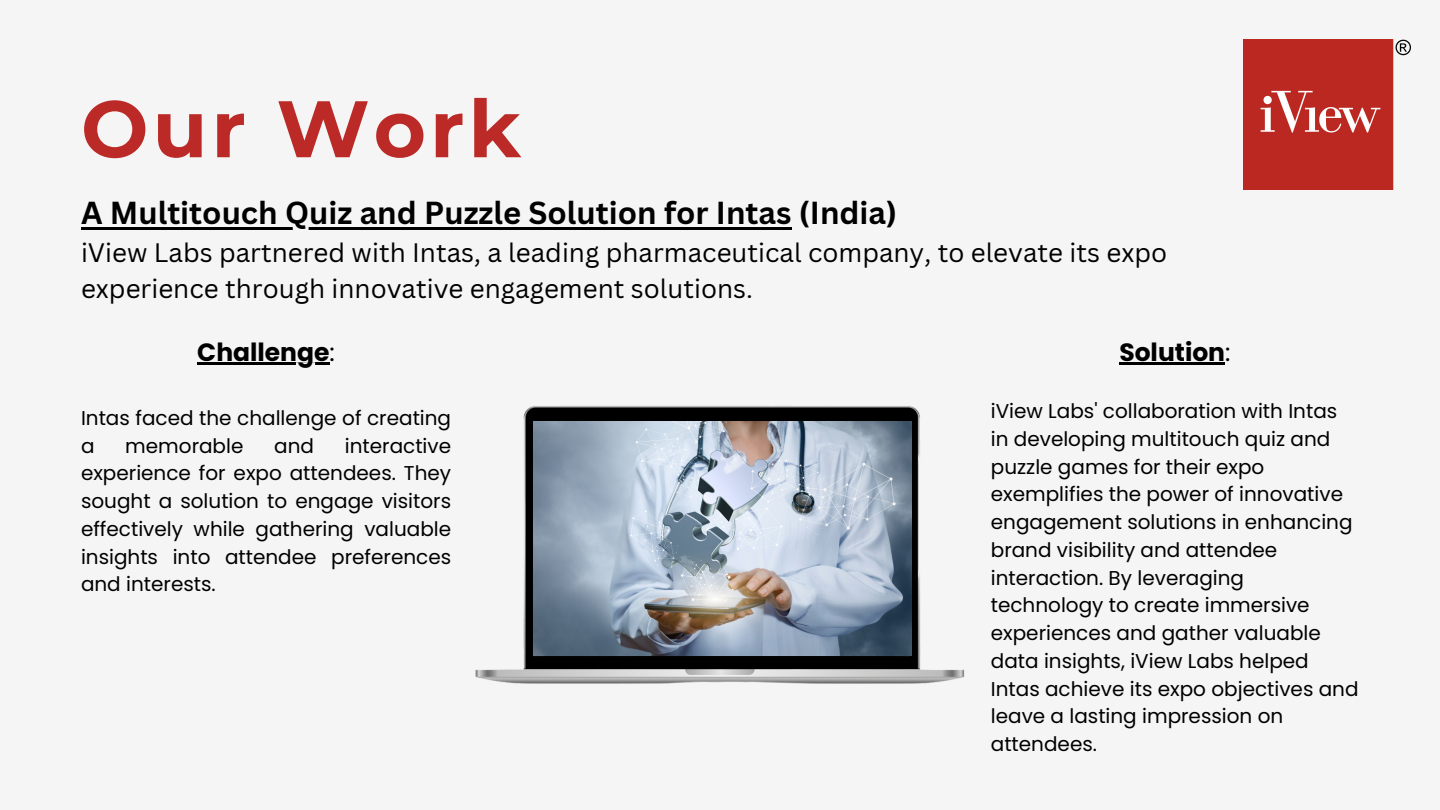
<style>
.page{position:relative;width:1440px;height:810px;background:#f5f5f5}
.page>*{position:absolute;margin:0;border:0;box-sizing:border-box;transform-origin:0 0}
.t1{font:700 80px "Montserrat";letter-spacing:.05em;color:#bb2a26}
.t2{font:700 31px "Canva Sans";color:#000}
.t3{font:26px/36px "Canva Sans";color:#000}
.t4{font:700 25px "Poppins";color:#000}
.t5{font:20px/27.8px "Poppins";color:#000}
.s1{font-weight:400}
</style>
<div class="page">
<img style="left:1243px;top:39px;width:167px;height:150px">
<img style="left:475px;top:405px;width:490px;height:278px">
<img style="left:534px;top:421px;width:377px;height:234px">
<hr style="left:81px;top:227px;width:711px;height:3px;background:#000">
<hr style="left:1119px;top:363px;width:106px;height:2px;background:#000">
<hr style="left:197px;top:363px;width:133px;height:2px;background:#000">
<h2 class="t1" style="left:81px;top:80px;width:442px">Our Work</h2>
<h2 class="t2" style="left:81px;top:191px;width:818px">A Multitouch Quiz and Puzzle Solution for Intas (India)</h2>
<h2 class="t3" style="left:81px;top:234px;width:1088px">iView Labs partnered with Intas, a leading pharmaceutical company, to elevate its expo experience through innovative engagement solutions.</h2>
<p class="t4" style="left:1119px;top:335px;width:113px">Solution<span class="s1">:</span></p>
<p class="t4" style="left:197px;top:335px;width:139px">Challenge<span class="s1">:</span></p>
<h2 class="t5" style="left:81px;top:404px;width:372px">Intas faced the challenge of creating a</h2>
<h2 class="t5" style="left:81px;top:432px;width:372px;text-align:justify;text-indent:264px">interactive experience for expo attendees. They sought a solution to engage visitors effectively while gathering valuable insights into attendee preferences and interests.</h2>
<h2 class="t5" style="left:125px;top:432px;width:120px">memorable</h2>
<h2 class="t5" style="left:274px;top:432px;width:41px">and</h2>
<p class="t5" style="left:991px;top:397px;width:369px">iView Labs' collaboration with Intas in developing multitouch quiz and puzzle games for their expo exemplifies the power of innovative engagement solutions in enhancing brand visibility and attendee interaction. By leveraging technology to create immersive experiences and gather valuable data insights, iView Labs helped<br>Intas achieve its expo objectives and leave a lasting impression on attendees.</p>
</div>
